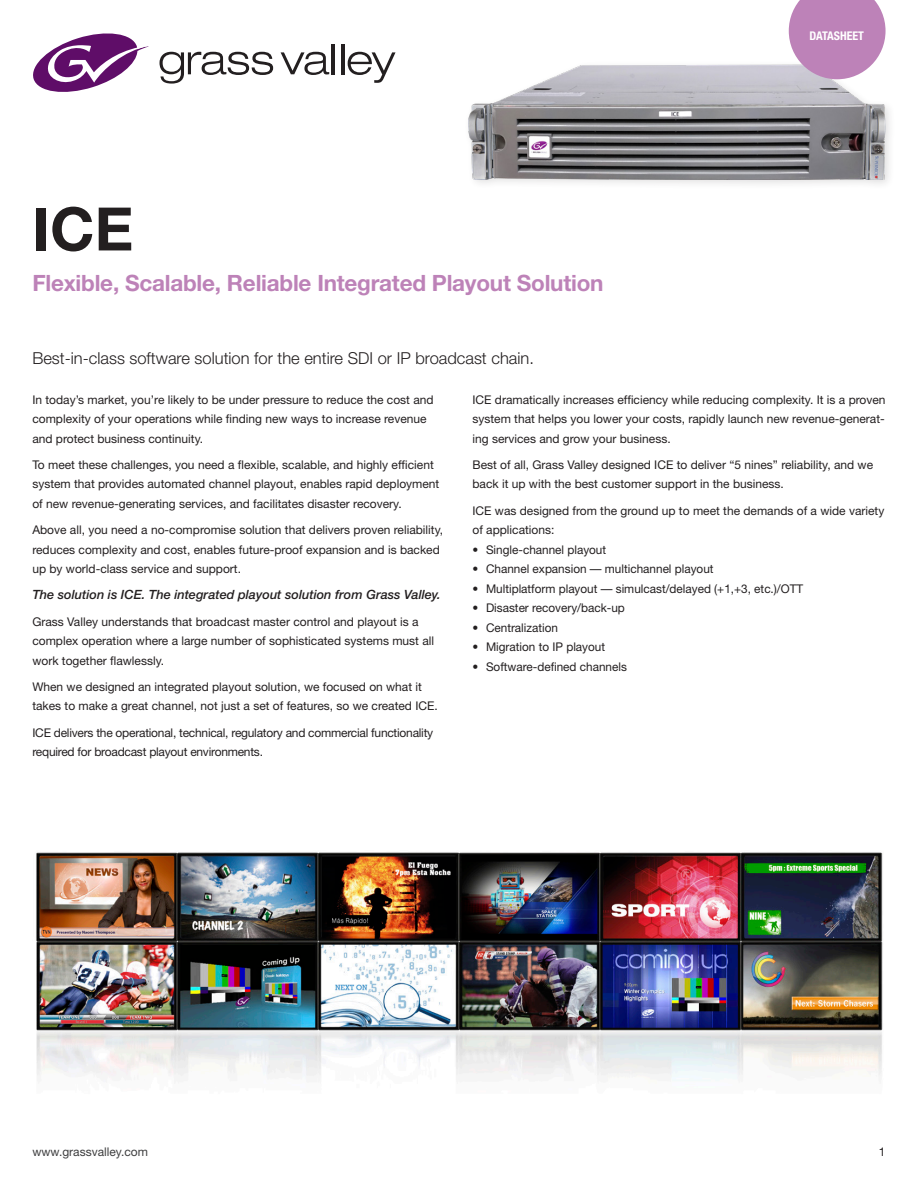
<style>
.page{position:relative;width:918px;height:1188px;background:#fff}
.page>*{position:absolute;margin:0;border:0;box-sizing:border-box;transform-origin:0 0}
._2019_Product_Name{font:700 60px "Helvetica Neue";color:#231f20}
._2019_Product_Functi{font:700 22.5px "Helvetica Neue";letter-spacing:-.01em;color:#bd82b8}
._2019_Intro{font:300 16.5px "Helvetica Neue";color:#231f20}
._2019_Text{font:italic 500 12.75px "Helvetica Neue";color:#231f20}
._2019_Text-2{font:12px/19.5px "Helvetica Neue";color:#231f20}
._2019_Text-3{font:12px/19.5px "Helvetica Neue";letter-spacing:-.02em;color:#231f20}
.t1{font:12px "Helvetica Neue";color:#3e3e3f}
.t2{font:700 condensed 12px "Helvetica Neue";color:#fff}
</style>
<div class="page">
<svg style="left:160px;top:52px;width:113px;height:32px"></svg>
<svg style="left:281px;top:52px;width:48px;height:23px"></svg>
<hr style="left:332px;top:44px;width:3px;height:30px;background:#231f20">
<hr style="left:342px;top:44px;width:3px;height:30px;background:#231f20">
<svg style="left:348px;top:52px;width:48px;height:31px"></svg>
<svg style="left:33px;top:33px;width:115px;height:59px"></svg>
<div style="left:464px;top:59px;width:431px;height:131px;background:#231f20;opacity:.14"></div>
<img style="left:469px;top:64px;width:417px;height:115px">
<img style="left:36px;top:852px;width:847px;height:229px">
<svg style="left:789px;top:0;width:97px;height:79px;background:#c593c1"></svg>
<p class="_2019_Product_Name" style="left:32px;top:192px;width:103px">ICE</p>
<p class="_2019_Product_Functi" style="left:32px;top:269px;width:573px">Flexible, Scalable, Reliable Integrated Playout Solution</p>
<p class="t2" style="left:810px;top:29px;width:56px">DATASHEET</p>
<p class="_2019_Intro" style="left:32px;top:348px;width:503px">Best-in-class software solution for the entire SDI or IP broadcast chain.</p>
<p class="_2019_Text-2" style="left:32px;top:390px;width:403px">In today’s market, you’re likely to be under pressure to reduce the cost and complexity of your operations while finding new ways to increase revenue and protect business continuity.</p>
<p class="_2019_Text-2" style="left:32px;top:455px;width:409px">To meet these challenges, you need a flexible, scalable, and highly efficient system that provides automated channel playout, enables rapid deployment of new revenue-generating services, and facilitates disaster recovery.</p>
<p class="_2019_Text-2" style="left:32px;top:520px;width:412px">Above all, you need a no-compromise solution that delivers proven reliability, reduces complexity and cost, enables future-proof expansion and is backed up by world-class service and support.</p>
<p class="_2019_Text" style="left:32px;top:587px;width:410px">The solution is ICE. The integrated playout solution from Grass Valley.</p>
<p class="_2019_Text-2" style="left:32px;top:612px;width:403px">Grass Valley understands that broadcast master control and playout is a complex operation where a large number of sophisticated systems must all work together flawlessly.</p>
<p class="_2019_Text-2" style="left:32px;top:677px;width:407px">When we designed an integrated playout solution, we focused on what it takes to make a great channel, not just a set of features, so we created ICE.</p>
<p class="_2019_Text-3" style="left:32px;top:723px;width:402px">ICE delivers the operational, technical, regulatory and commercial functionality required for broadcast playout environments.</p>
<p class="_2019_Text-2" style="left:472px;top:390px;width:415px;text-align:justify">ICE dramatically increases efficiency while reducing complexity. It is a proven system that helps you lower your costs, rapidly launch new revenue-generat&shy;ing services and grow your business.</p>
<p class="_2019_Text-2" style="left:472px;top:455px;width:402px">Best of all, Grass Valley designed ICE to deliver “5 nines” reliability, and we back it up with the best customer support in the business.</p>
<p class="_2019_Text-2" style="left:472px;top:501px;width:413px">ICE was designed from the ground up to meet the demands of a wide variety of applications:</p>
<p class="_2019_Text-2" style="left:472px;top:540px;width:135px">• Single-channel playout</p>
<p class="_2019_Text-2" style="left:472px;top:559px;width:243px">• Channel expansion — multichannel playout</p>
<p class="_2019_Text-2" style="left:472px;top:579px;width:332px">• Multiplatform playout — simulcast/delayed (+1,+3, etc.)/OTT</p>
<p class="_2019_Text-2" style="left:472px;top:598px;width:154px">• Disaster recovery/back-up</p>
<p class="_2019_Text-2" style="left:472px;top:618px;width:87px">• Centralization</p>
<p class="_2019_Text-2" style="left:472px;top:637px;width:134px">• Migration to IP playout</p>
<p class="_2019_Text-2" style="left:472px;top:657px;width:156px">• Software-defined channels</p>
<p class="t1" style="left:32px;top:1144px;width:117px">www.grassvalley.com</p>
<p class="_2019_Text-2" style="left:879px;top:1141px;width:8px">1</p>
</div>
